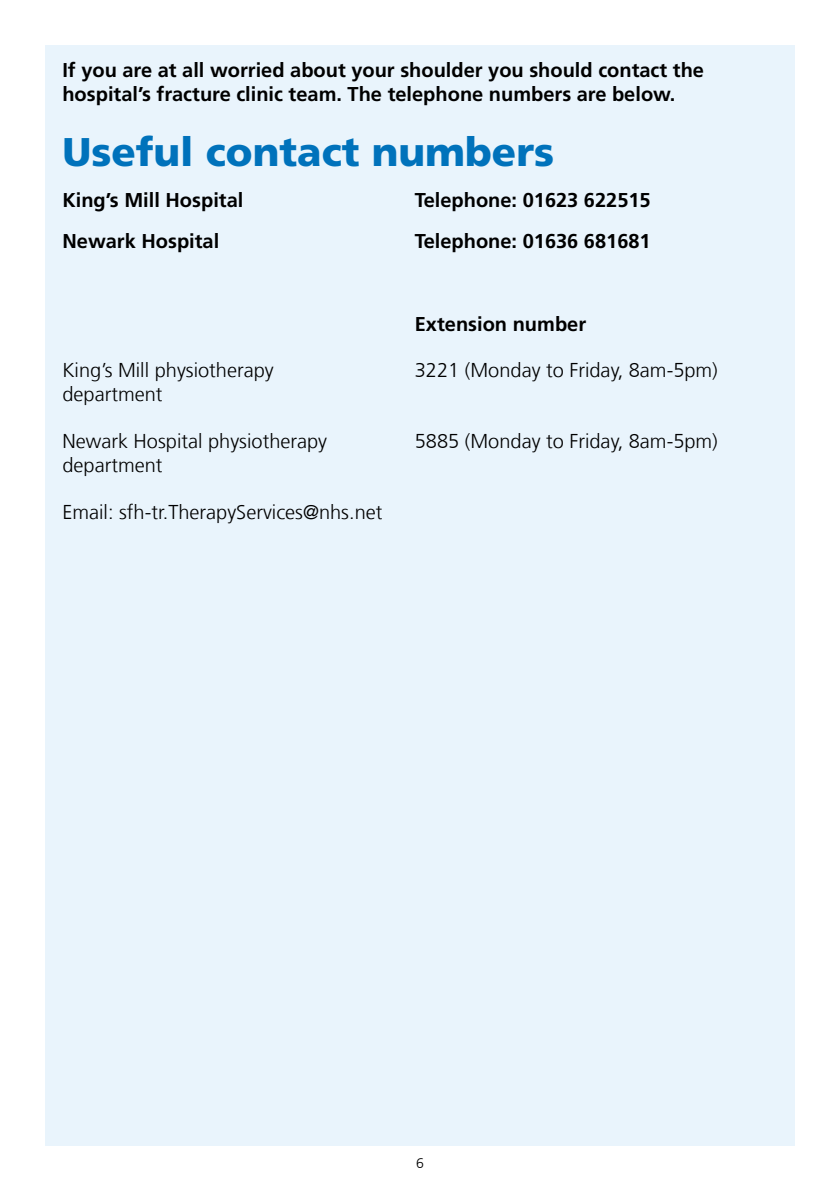
<style>
.page{position:relative;width:840px;height:1191px;background:#fff}
.page>*{position:absolute;margin:0;border:0;box-sizing:border-box;transform-origin:0 0}
.t1{font:900 40px "Frutiger LT Com";color:#0072bb}
.t2{font:700 20px/24px "Frutiger LT Com";color:#000}
.t3{font:300 20px "Frutiger LT Com";color:#000}
.t4{font:300 14px "Frutiger LT Com";color:#000}
</style>
<div class="page">
<div style="left:45px;top:45px;width:749px;height:1100px;background:#e9f4fc"></div>
<p class="t2" style="left:62px;top:59px;width:642px">If you are at all worried about your shoulder you should contact the hospital’s fracture clinic team. The telephone numbers are below.</p>
<h1 class="t1" style="left:62px;top:128px;width:493px">Useful contact numbers</h1>
<p class="t2" style="left:62px;top:189px;width:182px">King’s Mill Hospital</p>
<p class="t2" style="left:414px;top:189px;width:237px">Telephone: 01623 622515</p>
<p class="t2" style="left:62px;top:230px;width:158px">Newark Hospital</p>
<p class="t2" style="left:414px;top:230px;width:237px">Telephone: 01636 681681</p>
<p class="t2" style="left:414px;top:312px;width:173px">Extension number</p>
<p class="t3" style="left:62px;top:359px;width:213px">King’s Mill physiotherapy</p>
<p class="t3" style="left:414px;top:359px;width:304px">3221 (Monday to Friday, 8am-5pm)</p>
<p class="t3" style="left:62px;top:383px;width:101px">department</p>
<p class="t3" style="left:62px;top:429px;width:266px">Newark Hospital physiotherapy</p>
<p class="t3" style="left:414px;top:429px;width:304px">5885 (Monday to Friday, 8am-5pm)</p>
<p class="t3" style="left:62px;top:453px;width:101px">department</p>
<p class="t3" style="left:62px;top:500px;width:321px">Email: sfh-tr.TherapyServices@nhs.net</p>
<p class="t4" style="left:416px;top:1155px;width:9px">6</p>
</div>
